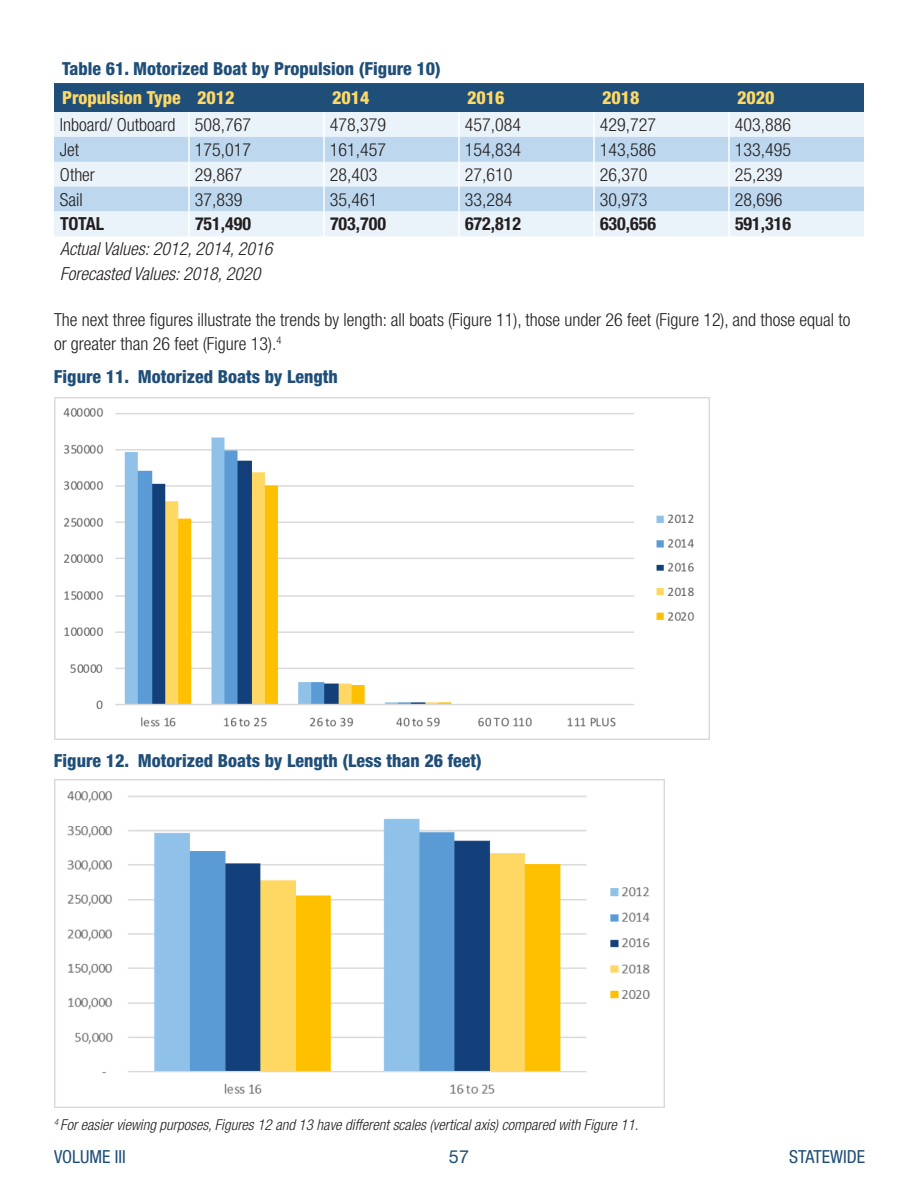
<style>
.page{position:relative;width:918px;height:1188px;background:#fff}
.page>*{position:absolute;margin:0;border:0;box-sizing:border-box;transform-origin:0 0}
.Main_Paragraph_Text{font:300 condensed 18px/24px "Helvetica Neue LT Std";color:#231f20}
.Table_Header_Blue_Te{font:800 condensed 18px "Helvetica Neue LT Std";color:#1f4e78}
.Table_Footer{font:italic 300 condensed 18px "Helvetica Neue LT Std";color:#231f20}
.Main_Paragraph_Text-2{font:800 condensed 18px "Helvetica Neue LT Std";color:#1f4e78}
.Main_Paragraph_Text-3{font:700 condensed 18px "Helvetica Neue LT Std";color:#231f20}
.Table_Header{font:800 condensed 18px "Helvetica Neue LT Std";color:#ffd966}
.t1{font:condensed 18px "Helvetica Neue LT Std";color:#1f4e78}
.t2{font:18px "Helvetica Neue LT Std";color:#1f4e78}
.Footnotes{font:italic 300 condensed 15px "Helvetica Neue LT Std";color:#231f20}
</style>
<div class="page">
<div style="left:54px;top:83px;width:810px;height:29px;background:#1f4e78"></div>
<div style="left:54px;top:112px;width:810px;height:25px;background:#ebf3fa"></div>
<svg style="left:54px;top:137px;width:810px;height:75px;background:#cce0f2"></svg>
<hr style="left:188px;top:112px;width:2px;height:25px;background:#fff">
<hr style="left:323px;top:112px;width:2px;height:25px;background:#fff">
<hr style="left:458px;top:112px;width:2px;height:25px;background:#fff">
<hr style="left:593px;top:112px;width:2px;height:25px;background:#fff">
<hr style="left:728px;top:112px;width:2px;height:25px;background:#fff">
<hr style="left:188px;top:137px;width:2px;height:25px;background:#fff">
<hr style="left:323px;top:137px;width:2px;height:25px;background:#fff">
<hr style="left:458px;top:137px;width:2px;height:25px;background:#fff">
<hr style="left:593px;top:137px;width:2px;height:25px;background:#fff">
<hr style="left:728px;top:137px;width:2px;height:25px;background:#fff">
<hr style="left:188px;top:162px;width:2px;height:25px;background:#fff">
<hr style="left:323px;top:162px;width:2px;height:25px;background:#fff">
<hr style="left:458px;top:162px;width:2px;height:25px;background:#fff">
<hr style="left:593px;top:162px;width:2px;height:25px;background:#fff">
<hr style="left:728px;top:162px;width:2px;height:25px;background:#fff">
<hr style="left:188px;top:187px;width:2px;height:25px;background:#fff">
<hr style="left:323px;top:187px;width:2px;height:25px;background:#fff">
<hr style="left:458px;top:187px;width:2px;height:25px;background:#fff">
<hr style="left:593px;top:187px;width:2px;height:25px;background:#fff">
<hr style="left:728px;top:187px;width:2px;height:25px;background:#fff">
<div style="left:54px;top:212px;width:810px;height:24px;background:#ebf3fa"></div>
<hr style="left:188px;top:212px;width:2px;height:24px;background:#fff">
<hr style="left:323px;top:212px;width:2px;height:24px;background:#fff">
<hr style="left:458px;top:212px;width:2px;height:24px;background:#fff">
<hr style="left:593px;top:212px;width:2px;height:24px;background:#fff">
<hr style="left:728px;top:212px;width:2px;height:24px;background:#fff">
<img style="left:54px;top:397px;width:656px;height:343px">
<img style="left:54px;top:780px;width:610px;height:327px">
<p class="Table_Header_Blue_Te" style="left:62px;top:57px;width:380px">Table 61. Motorized Boat by Propulsion (Figure 10)</p>
<p class="Table_Header" style="left:62px;top:86px;width:120px">Propulsion Type</p>
<p class="Table_Header" style="left:197px;top:86px;width:39px">2012</p>
<p class="Table_Header" style="left:332px;top:86px;width:39px">2014</p>
<p class="Table_Header" style="left:467px;top:86px;width:39px">2016</p>
<p class="Table_Header" style="left:602px;top:86px;width:39px">2018</p>
<p class="Table_Header" style="left:737px;top:86px;width:39px">2020</p>
<p class="Main_Paragraph_Text" style="left:60px;top:112px;width:117px">Inboard/ Outboard</p>
<p class="Main_Paragraph_Text" style="left:195px;top:112px;width:58px">508,767</p>
<p class="Main_Paragraph_Text" style="left:330px;top:112px;width:58px">478,379</p>
<p class="Main_Paragraph_Text" style="left:465px;top:112px;width:58px">457,084</p>
<p class="Main_Paragraph_Text" style="left:600px;top:112px;width:58px">429,727</p>
<p class="Main_Paragraph_Text" style="left:735px;top:112px;width:58px">403,886</p>
<p class="Main_Paragraph_Text" style="left:60px;top:137px;width:21px">Jet</p>
<p class="Main_Paragraph_Text" style="left:195px;top:137px;width:58px">175,017</p>
<p class="Main_Paragraph_Text" style="left:330px;top:137px;width:58px">161,457</p>
<p class="Main_Paragraph_Text" style="left:465px;top:137px;width:58px">154,834</p>
<p class="Main_Paragraph_Text" style="left:600px;top:137px;width:58px">143,586</p>
<p class="Main_Paragraph_Text" style="left:735px;top:137px;width:58px">133,495</p>
<p class="Main_Paragraph_Text" style="left:60px;top:162px;width:37px">Other</p>
<p class="Main_Paragraph_Text" style="left:195px;top:162px;width:49px">29,867</p>
<p class="Main_Paragraph_Text" style="left:330px;top:162px;width:49px">28,403</p>
<p class="Main_Paragraph_Text" style="left:465px;top:162px;width:49px">27,610</p>
<p class="Main_Paragraph_Text" style="left:600px;top:162px;width:49px">26,370</p>
<p class="Main_Paragraph_Text" style="left:735px;top:162px;width:49px">25,239</p>
<p class="Main_Paragraph_Text" style="left:60px;top:187px;width:24px">Sail</p>
<p class="Main_Paragraph_Text" style="left:195px;top:187px;width:49px">37,839</p>
<p class="Main_Paragraph_Text" style="left:330px;top:187px;width:49px">35,461</p>
<p class="Main_Paragraph_Text" style="left:465px;top:187px;width:49px">33,284</p>
<p class="Main_Paragraph_Text" style="left:600px;top:187px;width:49px">30,973</p>
<p class="Main_Paragraph_Text" style="left:735px;top:187px;width:49px">28,696</p>
<p class="Main_Paragraph_Text-3" style="left:60px;top:213px;width:46px">TOTAL</p>
<p class="Main_Paragraph_Text-3" style="left:195px;top:213px;width:58px">751,490</p>
<p class="Main_Paragraph_Text-3" style="left:330px;top:213px;width:58px">703,700</p>
<p class="Main_Paragraph_Text-3" style="left:465px;top:213px;width:58px">672,812</p>
<p class="Main_Paragraph_Text-3" style="left:600px;top:213px;width:58px">630,656</p>
<p class="Main_Paragraph_Text-3" style="left:735px;top:213px;width:58px">591,316</p>
<p class="Table_Footer" style="left:60px;top:239px;width:214px">Actual Values: 2012, 2014, 2016</p>
<p class="Table_Footer" style="left:60px;top:263px;width:202px">Forecasted Values: 2018, 2020</p>
<p class="Main_Paragraph_Text" style="left:54px;top:308px;width:798px">The next three figures illustrate the trends by length: all boats (Figure 11), those under 26 feet (Figure 12), and those equal to or greater than 26 feet (Figure 13).<sup>4</sup></p>
<p class="Table_Header_Blue_Te" style="left:54px;top:366px;width:285px">Figure 11. Motorized Boats by Length</p>
<p class="Main_Paragraph_Text-2" style="left:54px;top:750px;width:429px">Figure 12. Motorized Boats by Length (Less than 26 feet)</p>
<p class="Footnotes" style="left:54px;top:1116px;width:586px"><sup>4</sup> For easier viewing purposes, Figures 12 and 13 have different scales (vertical axis) compared with Figure 11.</p>
<p class="t1" style="left:54px;top:1146px;width:74px">VOLUME III</p>
<p class="t2" style="left:449px;top:1146px;width:22px">57</p>
<p class="t1" style="left:789px;top:1146px;width:78px">STATEWIDE</p>
</div>
